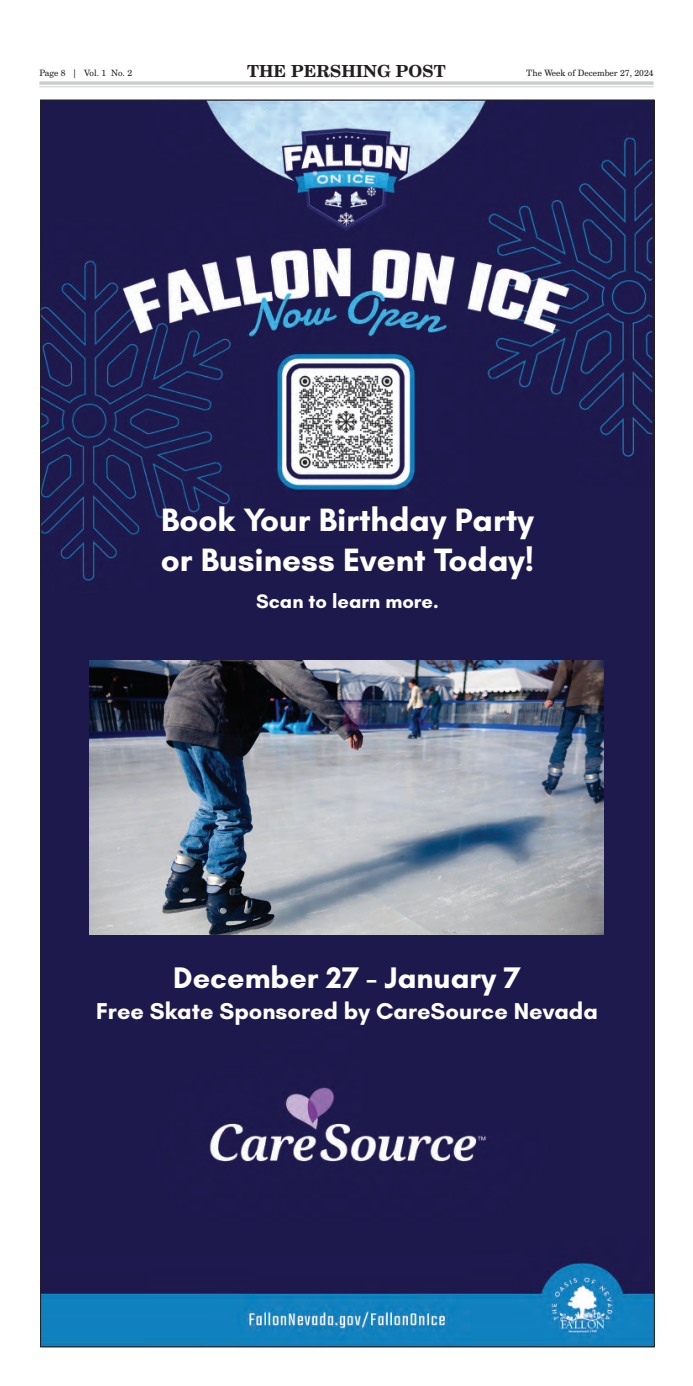
<style>
.page{position:relative;width:693px;height:1386px;background:#fff}
.page>*{position:absolute;margin:0;border:0;box-sizing:border-box;transform-origin:0 0}
.t1{font:700 32.9px/39.5px "Glacial Indifference";color:#fff}
.t2{font:700 30.36px "Glacial Indifference";color:#fff}
.t3{font:700 23.36px "Glacial Indifference";color:#fff}
.t4{font:700 19.95px "Glacial Indifference";color:#fff}
.t5{font:700 16.62px "Century Schoolbook BT";color:#231f20}
.t6{font:8.75px "Century Schoolbook BT";color:#231f20}
</style>
<div class="page">
<hr style="left:39px;top:81px;width:615px;height:4px;background:#d4d5d7">
<hr style="left:39px;top:86px;width:615px;height:1px;background:#cdced0">
<img style="left:42px;top:102px;width:611px;height:1243px">
<img style="left:89px;top:660px;width:514px;height:275px">
<p class="t6" style="left:39px;top:70px;width:94px">Page 8 | Vol. 1 No. 2</p>
<p class="t5" style="left:247px;top:65px;width:200px">THE PERSHING POST</p>
<p class="t6" style="left:526px;top:70px;width:129px">The Week of December 27, 2024</p>
<p class="t1" style="left:161px;top:504px;width:375px">Book Your Birthday Party or Business Event Today!</p>
<p class="t4" style="left:256px;top:594px;width:184px">Scan to learn more.</p>
<p class="t2" style="left:173px;top:967px;width:349px">December 27 - January 7</p>
<p class="t3" style="left:96px;top:1003px;width:503px">Free Skate Sponsored by CareSource Nevada</p>
</div>
